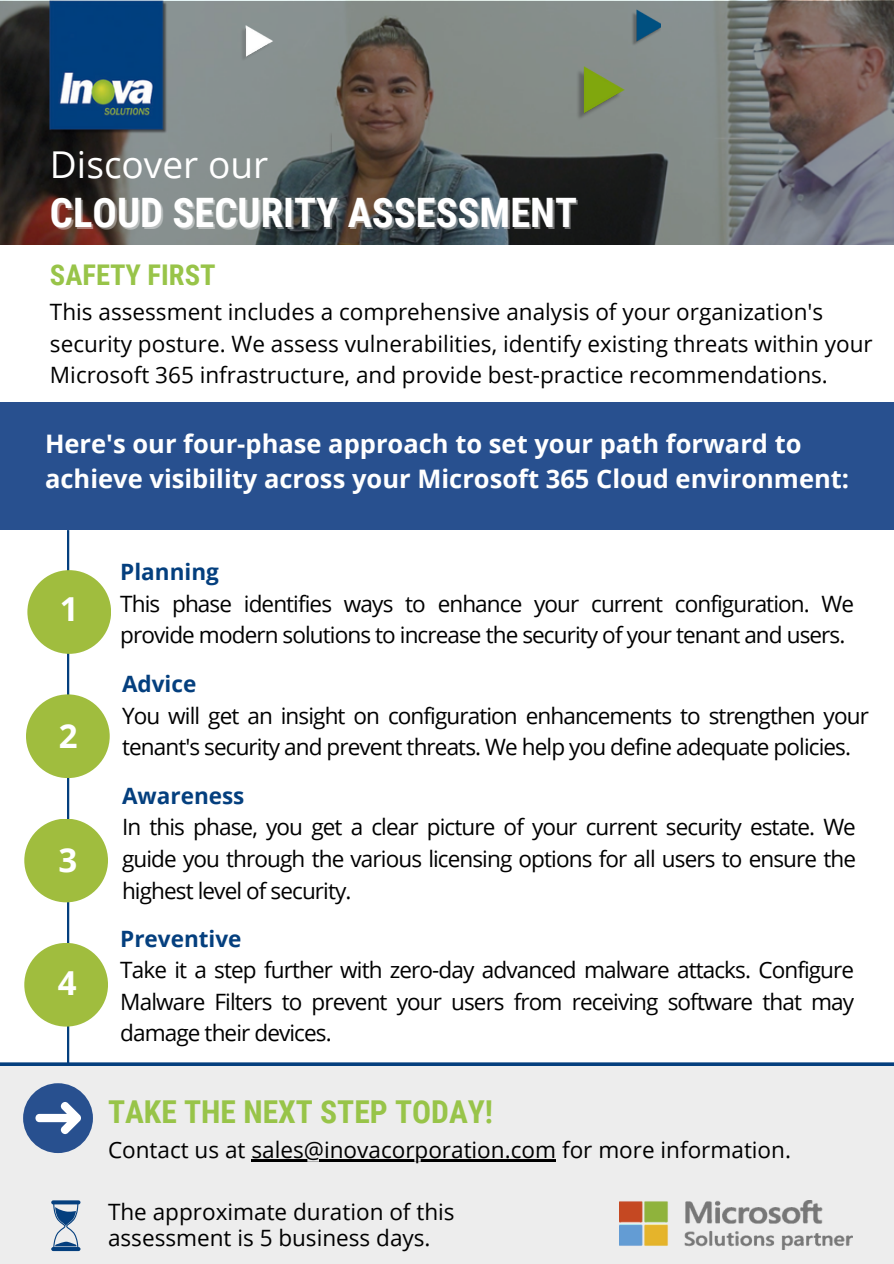
<style>
.page{position:relative;width:894px;height:1264px;background:#fff}
.page>*{position:absolute;margin:0;border:0;box-sizing:border-box;transform-origin:0 0}
.t1{font:700 40.5px "Roboto Condensed";color:#fff}
.t2{font:37.05px "Open Sans";color:#fff}
.t3{font:700 33px "Open Sans";color:#fff}
.t4{font:700 31.5px "Roboto Condensed";color:#98c449}
.t5{font:700 28.5px "Roboto Condensed";color:#98c449}
.t6{font:700 25.5px/35px "Open Sans";color:#fff}
.t7{font:22.5px/31.5px "Open Sans";letter-spacing:-.04em;color:#000}
.t8{font:22.5px/31.5px "Open Sans";color:#000}
.t9{font:700 22.5px "Open Sans";color:#043f7e}
</style>
<div class="page">
<img style="left:0;top:2px;width:893px;height:242px">
<img style="left:50px;top:1px;width:117px;height:13px">
<hr style="left:67px;top:530px;width:2px;height:534px;background:#043f7e">
<div style="left:24px;top:818px;width:84px;height:84px;background:#a0bd3e;border-radius:50%"></div>
<div style="left:24px;top:942px;width:84px;height:84px;background:#a0bd3e;border-radius:50%"></div>
<div style="left:27px;top:570px;width:84px;height:84px;background:#a0bd3e;border-radius:50%"></div>
<div style="left:26px;top:694px;width:84px;height:84px;background:#a0bd3e;border-radius:50%"></div>
<div style="left:0;top:402px;width:893px;height:127px;background:#28508f"></div>
<div style="left:0;top:1062px;width:893px;height:5px;background:#043f7e"></div>
<div style="left:0;top:1066px;width:893px;height:197px;background:#ededed"></div>
<svg style="left:51px;top:1200px;width:29px;height:50px"></svg>
<div style="left:23px;top:1083px;width:70px;height:70px;background:#28508f;border-radius:50%"></div>
<svg style="left:35px;top:1102px;width:46px;height:33px"></svg>
<hr style="left:251px;top:1158px;width:305px;height:3px;background:#000">
<img style="left:619px;top:1200px;width:233px;height:49px">
<img style="left:168px;top:0;width:492px;height:123px">
<img style="left:0;top:14px;width:331px;height:140px">
<p class="t2" style="left:50px;top:139px;width:220px">Discover our</p>
<p class="t1" style="left:50px;top:189px;width:528px">CLOUD SECURITY ASSESSMENT</p>
<p class="t5" style="left:50px;top:259px;width:167px">SAFETY FIRST</p>
<p class="t8" style="left:50px;top:295px;width:824px">This assessment includes a comprehensive analysis of your organization's security posture. We assess vulnerabilities, identify existing threats within your<br>Microsoft 365 infrastructure, and provide best-practice recommendations.</p>
<p class="t6" style="left:45px;top:426px;width:805px">Here's our four-phase approach to set your path forward to achieve visibility across your Microsoft 365 Cloud environment:</p>
<p class="t3" style="left:60px;top:585px;width:20px">1</p>
<p class="t3" style="left:59px;top:712px;width:20px">2</p>
<p class="t3" style="left:58px;top:836px;width:20px">3</p>
<p class="t3" style="left:58px;top:959px;width:20px">4</p>
<p class="t9" style="left:120px;top:556px;width:100px">Planning</p>
<p class="t7" style="left:120px;top:587px;width:735px">This phase identifies ways to enhance your current configuration. We provide modern solutions to increase the security of your tenant and users.</p>
<p class="t9" style="left:122px;top:668px;width:76px">Advice</p>
<p class="t7" style="left:122px;top:699px;width:748px">You will get an insight on configuration enhancements to strengthen your tenant's security and prevent threats. We help you define adequate policies.</p>
<p class="t9" style="left:122px;top:779px;width:124px">Awareness</p>
<p class="t7" style="left:122px;top:811px;width:735px;text-align:justify">In this phase, you get a clear picture of your current security estate. We guide you through the various licensing options for all users to ensure the highest level of security.</p>
<p class="t9" style="left:120px;top:922px;width:123px">Preventive</p>
<p class="t7" style="left:120px;top:953px;width:735px;text-align:justify">Take it a step further with zero-day advanced malware attacks. Configure Malware Filters to prevent your users from receiving software that may damage their devices.</p>
<p class="t4" style="left:108px;top:1093px;width:386px">TAKE THE NEXT STEP TODAY!</p>
<p class="t8" style="left:108px;top:1133px;width:684px">Contact us at sales@inovacorporation.com for more information.</p>
<p class="t8" style="left:108px;top:1198px;width:348px;line-height:26px">The approximate duration of this assessment is 5 business days.</p>
</div>
